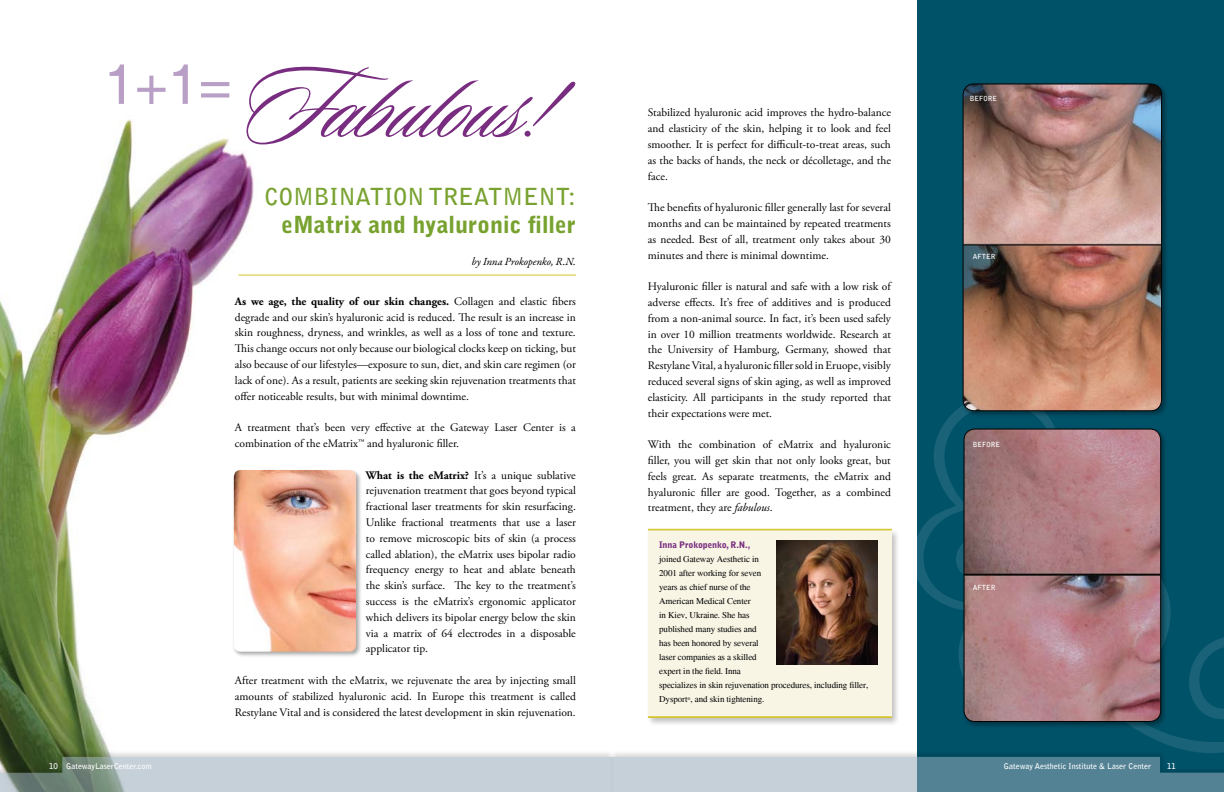
<style>
.page{position:relative;width:1224px;height:792px;background:#fff}
.page>*{position:absolute;margin:0;border:0;box-sizing:border-box;transform-origin:0 0}
.t1{font:56px "Helvetica";color:#b99fc6}
.t2{font:900 23.4px "Bell Gothic Std";color:#78a22f}
.t3{font:700 23.4px "Bell Gothic Std";color:#78a22f}
.t4{font:11.5px/15.8px "Adobe Garamond Pro";color:#000;text-align:justify}
.t5{font:italic 11px "Garamond Premr Pro";letter-spacing:-.005em;color:#000}
.t6{font:9px/14px "Times";letter-spacing:-.01em;color:#000}
.t7{font:900 9px "Bell Gothic Std";letter-spacing:-.01em;color:#792d80}
.t8{font:700 8px "Bell Gothic Std";color:#fff}
.t9{font:700 7px "Bell Gothic Std";color:#fff}
.t10{font:4px "Times";color:#000}
.s1{font-weight:700}
.s2{font-style:italic}
</style>
<div class="page">
<div style="left:918px;top:0;width:306px;height:792px;background:#005269"></div>
<img style="left:0;top:119px;width:295px;height:631px">
<div style="left:0;top:750px;width:614px;height:42px;background:#000;opacity:.25"></div>
<div style="left:610px;top:750px;width:614px;height:42px;background:#000;opacity:.25"></div>
<svg style="left:0;top:757px;width:1224px;height:35px;background:#9eb3bb"></svg>
<div style="left:232px;top:468px;width:131px;height:190px;background:#000;opacity:.35"></div>
<img style="left:234px;top:470px;width:122px;height:182px">
<hr style="left:238px;top:275px;width:338px;height:1px;background:#d4c329">
<div style="left:646px;top:528px;width:255px;height:198px;background:#000;opacity:.25"></div>
<div style="left:648px;top:530px;width:243px;height:187px;background:#f8f5e5"></div>
<hr style="left:648px;top:530px;width:244px;height:1px;background:#d4c329">
<hr style="left:648px;top:529px;width:244px;height:1px;background:#d4c329">
<hr style="left:648px;top:717px;width:244px;height:1px;background:#d4c329">
<img style="left:777px;top:541px;width:100px;height:123px">
<svg style="left:246px;top:67px;width:330px;height:77px"></svg>
<svg style="left:913px;top:394px;width:311px;height:361px"></svg>
<div style="left:961px;top:82px;width:207px;height:336px;background:#000;opacity:.35"></div>
<img style="left:963px;top:84px;width:199px;height:327px">
<div style="left:963px;top:84px;width:199px;height:327px;border:1px solid #000;border-radius:11px"></div>
<div style="left:962px;top:427px;width:205px;height:301px;background:#000;opacity:.35"></div>
<img style="left:964px;top:429px;width:196px;height:292px">
<div style="left:964px;top:429px;width:197px;height:293px;border:1px solid #000;border-radius:11px"></div>
<h1 class="t1" style="left:104px;top:52px;width:129px">1+1=</h1>
<h2 class="t3" style="left:265px;top:182px;width:313px">COMBINATION TREATMENT:</h2>
<h2 class="t2" style="left:282px;top:211px;width:296px">eMatrix and hyaluronic filler</h2>
<p class="t5" style="left:472px;top:255px;width:106px">by Inna Prokopenko, R.N.</p>
<p class="t4" style="left:235px;top:294px;width:343px"><span class="s1">As we age, the quality of our skin changes.</span> Collagen and elastic fibers degrade and our skin’s hyaluronic acid is reduced. The result is an increase in skin roughness, dryness, and wrinkles, as well as a loss of tone and texture.<br>This change occurs not only because our biological clocks keep on ticking, but also because of our lifestyles—exposure to sun, diet, and skin care regimen (or lack of one). As a result, patients are seeking skin rejuvenation treatments that offer noticeable results, but with minimal downtime.</p>
<p class="t4" style="left:235px;top:420px;width:343px">A treatment that’s been very effective at the Gateway Laser Center is a combination of the eMatrix™ and hyaluronic filler.</p>
<p class="t4" style="left:366px;top:467px;width:212px"><span class="s1">What is the eMatrix?</span> It’s a unique sublative rejuvenation treatment that goes beyond typical fractional laser treatments for skin resurfacing.<br>Unlike fractional treatments that use a laser to remove microscopic bits of skin (a process called ablation), the eMatrix uses bipolar radio frequency energy to heat and ablate beneath the skin’s surface. The key to the treatment’s success is the eMatrix’s ergonomic applicator which delivers its bipolar energy below the skin via a matrix of 64 electrodes in a disposable applicator tip.</p>
<p class="t4" style="left:235px;top:673px;width:343px">After treatment with the eMatrix, we rejuvenate the area by injecting small amounts of stabilized hyaluronic acid. In Europe this treatment is called Restylane Vital and is considered the latest development in skin rejuvenation.</p>
<p class="t4" style="left:648px;top:105px;width:245px">Stabilized hyaluronic acid improves the hydro-balance and elasticity of the skin, helping it to look and feel smoother. It is perfect for difficult-to-treat areas, such as the backs of hands, the neck or décolletage, and the face.</p>
<p class="t4" style="left:648px;top:200px;width:245px">The benefits of hyaluronic filler generally last for several months and can be maintained by repeated treatments as needed. Best of all, treatment only takes about 30 minutes and there is minimal downtime.</p>
<p class="t4" style="left:648px;top:279px;width:245px">Hyaluronic filler is natural and safe with a low risk of adverse effects. It’s free of additives and is produced from a non-animal source. In fact, it’s been used safely in over 10 million treatments worldwide. Research at the University of Hamburg, Germany, showed that Restylane Vital, a hyaluronic filler sold in Eruope, visibly reduced several signs of skin aging, as well as improved elasticity. All participants in the study reported that their expectations were met.</p>
<p class="t4" style="left:648px;top:437px;width:245px">With the combination of eMatrix and hyaluronic filler, you will get skin that not only looks great, but feels great. As separate treatments, the eMatrix and hyaluronic filler are good. Together, as a combined treatment, they are <span class="s2">fabulous</span>.</p>
<p class="t7" style="left:659px;top:539px;width:92px">Inna Prokopenko, R.N.,</p>
<p class="t6" style="left:659px;top:552px;width:211px">joined Gateway Aesthetic in<br>2001 after working for seven<br>years as chief nurse of the<br>American Medical Center<br>in Kiev, Ukraine. She has<br>published many studies and<br>has been honored by several<br>laser companies as a skilled<br>expert in the field. Inna<br>specializes in skin rejuvenation procedures, including filler,<br>Dysport , and skin tightening.</p>
<p class="t10" style="left:688px;top:696px;width:5px">®</p>
<p class="t9" style="left:970px;top:94px;width:29px">Before</p>
<p class="t9" style="left:973px;top:252px;width:24px">AFTER</p>
<p class="t9" style="left:973px;top:440px;width:29px">Before</p>
<p class="t9" style="left:973px;top:583px;width:24px">AFTER</p>
<p class="t8" style="left:49px;top:761px;width:104px">10 GatewayLaserCenter.com</p>
<p class="t8" style="left:1004px;top:761px;width:149px">Gateway Aesthetic Institute &amp; Laser Center</p>
<p class="t8" style="left:1167px;top:761px;width:10px">11</p>
</div>
